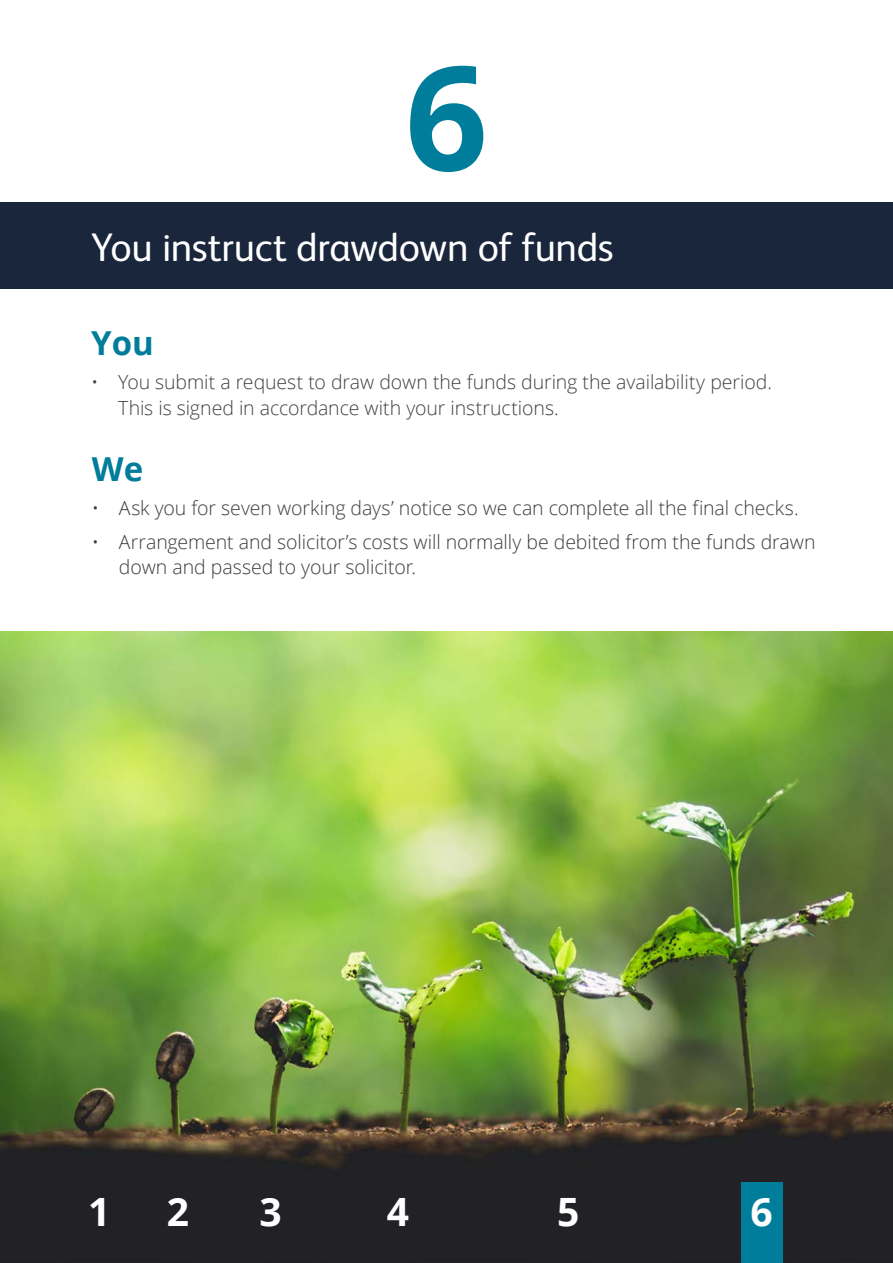
<style>
.page{position:relative;width:893px;height:1263px;background:#fff}
.page>*{position:absolute;margin:0;border:0;box-sizing:border-box;transform-origin:0 0}
.t1{font:700 145.2px "Open Sans";color:#007d9a}
.t2{font:39.9px "FS Albert Pro";letter-spacing:-.01em;color:#fff}
.t3{font:700 39px "Open Sans";color:#fff}
.t4{font:700 33px "Open Sans";color:#007d9a}
.t5{font:300 19.5px/25.5px "Open Sans";letter-spacing:-.005em;color:#3c3c3b}
.t6{font:300 19.5px/25.5px "Open Sans";letter-spacing:-.005em;color:#414142}
</style>
<div class="page">
<div style="left:0;top:203px;width:893px;height:86px;background:#1a263c"></div>
<img style="left:0;top:631px;width:893px;height:632px">
<div style="left:741px;top:1182px;width:41px;height:81px;background:#007d9a"></div>
<h1 class="t1" style="left:405px;top:15px;width:84px">6</h1>
<h2 class="t2" style="left:91px;top:219px;width:524px">You instruct drawdown of funds</h2>
<h3 class="t4" style="left:91px;top:320px;width:64px">You</h3>
<p class="t6" style="left:118px;top:369px;width:655px;text-indent:-27px">• You submit a request to draw down the funds during the availability period.<br>This is signed in accordance with your instructions.</p>
<h3 class="t4" style="left:92px;top:446px;width:53px">We</h3>
<p class="t5" style="left:92px;top:495px;width:708px">• Ask you for seven working days’ notice so we can complete all the final checks.</p>
<p class="t5" style="left:119px;top:529px;width:698px;text-indent:-27px">• Arrangement and solicitor’s costs will normally be debited from the funds drawn down and passed to your solicitor.</p>
<h3 class="t3" style="left:88px;top:1184px;width:24px">1</h3>
<h3 class="t3" style="left:167px;top:1184px;width:24px">2</h3>
<h3 class="t3" style="left:259px;top:1184px;width:24px">3</h3>
<h3 class="t3" style="left:387px;top:1184px;width:24px">4</h3>
<h3 class="t3" style="left:557px;top:1184px;width:24px">5</h3>
<h3 class="t3" style="left:750px;top:1184px;width:24px">6</h3>
</div>
